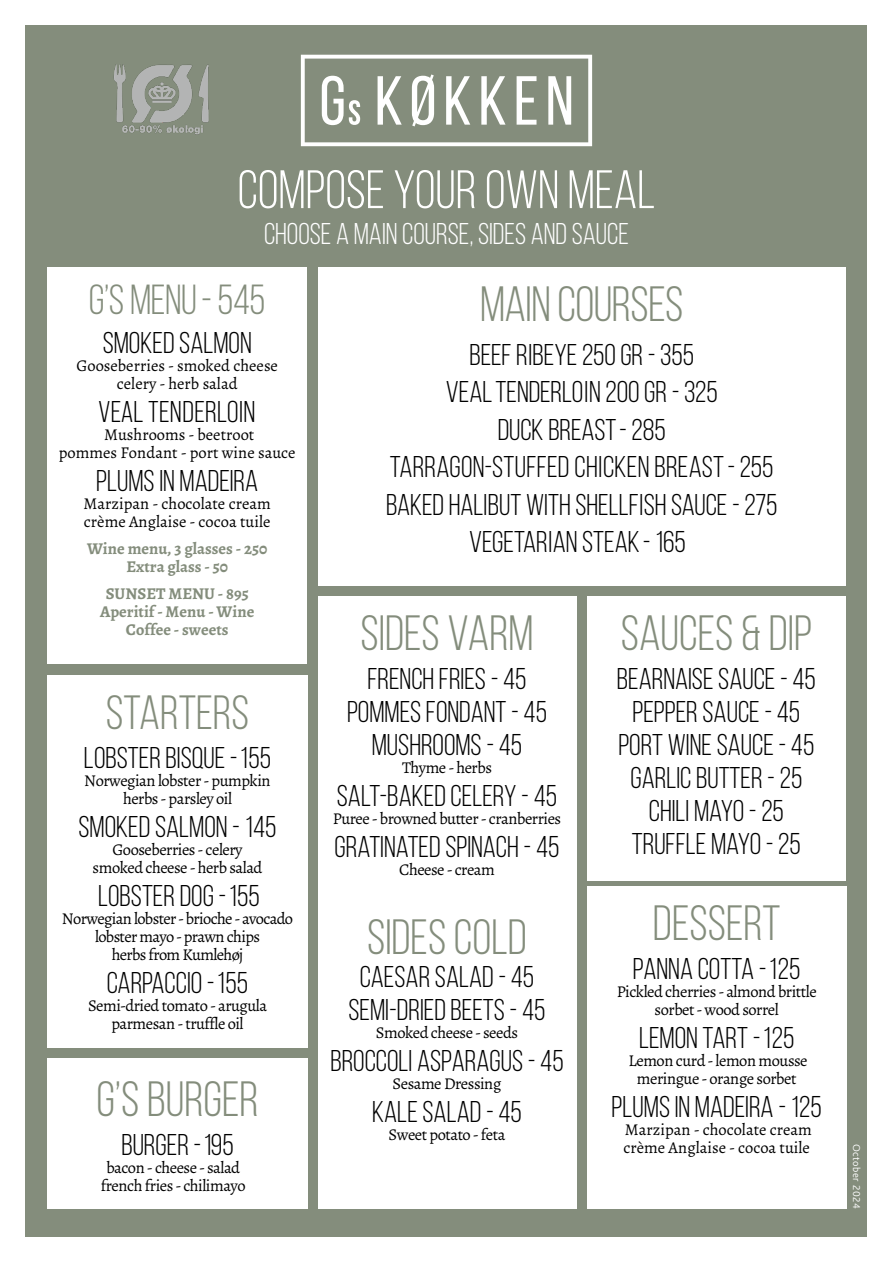
<style>
.page{position:relative;width:893px;height:1263px;background:#fff}
.page>*{position:absolute;margin:0;border:0;box-sizing:border-box;transform-origin:0 0}
.t1{font:54px "Bebas Neue";color:#fff}
.t2{font:49.5px "Bebas Neue";color:#848d7c}
.t3{font:48px "Bebas Neue";color:#848d7c}
.t4{font:42px "Bebas Neue";letter-spacing:-.01em;color:#848d7c}
.t5{font:30px/33px "Bebas Neue";color:#000;text-align:center}
.t6{font:30px "Bebas Neue";color:#fff}
.t7{font:30px "Bebas Neue Pro";color:#000}
.t8{font:16.5px/18px "Alegreya";letter-spacing:-.03em;color:#000;text-align:center}
.t9{font:16.5px/18px "Alegreya";color:#000;text-align:center}
.t10{font:700 16.5px/18px "Alegreya";color:#848d7c;text-align:center}
.t11{font:300 10.5px "Bliss Pro";letter-spacing:.05em;color:#fff}
</style>
<div class="page">
<div style="left:26px;top:26px;width:841px;height:1211px;background:#848d7c"></div>
<div style="left:47px;top:675px;width:261px;height:372px;background:#fff"></div>
<div style="left:47px;top:267px;width:260px;height:397px;background:#fff"></div>
<div style="left:318px;top:267px;width:528px;height:318px;background:#fff"></div>
<div style="left:587px;top:886px;width:259px;height:323px;background:#fff"></div>
<div style="left:587px;top:596px;width:259px;height:284px;background:#fff"></div>
<div style="left:318px;top:596px;width:258px;height:613px;background:#fff"></div>
<div style="left:47px;top:1058px;width:261px;height:151px;background:#fff"></div>
<svg style="left:301px;top:55px;width:291px;height:91px"></svg>
<img style="left:113px;top:64px;width:96px;height:71px">
<h1 class="t1" style="left:238px;top:161px;width:419px">COMPOSE YOUR OWN MEAL</h1>
<p class="t6" style="left:264px;top:218px;width:366px">CHOOSE A MAIN COURSE, SIDES AND SAUCE</p>
<h3 class="t4" style="left:89px;top:277px;width:178px">G’S MENU - 545</h3>
<p class="t5" style="left:103px;top:326px;width:151px">SMOKED SALMON</p>
<p class="t9" style="left:76px;top:356px;width:203px">Gooseberries - smoked cheese celery - herb salad</p>
<p class="t7" style="left:99px;top:395px;width:159px">VEAL TENDERLOIN</p>
<p class="t9" style="left:59px;top:425px;width:238px">Mushrooms - beetroot<br>pommes Fondant - port wine sauce</p>
<p class="t5" style="left:96px;top:464px;width:164px">PLUMS IN MADEIRA</p>
<p class="t9" style="left:84px;top:494px;width:189px;text-align:left">Marzipan - chocolate cream crème Anglaise - cocoa tuile</p>
<p class="t10" style="left:87px;top:539px;width:182px">Wine menu, 3 glasses - 250<br>Extra glass - 50</p>
<p class="t10" style="left:100px;top:584px;width:156px">SUNSET MENU - 895<br>Aperitif - Menu - Wine<br>Coffee - sweets</p>
<h3 class="t3" style="left:106px;top:687px;width:145px">STARTERS</h3>
<p class="t5" style="left:84px;top:741px;width:189px">LOBSTER BISQUE - 155</p>
<p class="t8" style="left:84px;top:772px;width:188px">Norwegian lobster - pumpkin herbs - parsley oil</p>
<p class="t5" style="left:79px;top:810px;width:200px">SMOKED SALMON - 145</p>
<p class="t8" style="left:93px;top:841px;width:171px">Gooseberries - celery smoked cheese - herb salad</p>
<p class="t5" style="left:98px;top:879px;width:163px">LOBSTER DOG - 155</p>
<p class="t8" style="left:62px;top:910px;width:233px">Norwegian lobster - brioche - avocado lobster mayo - prawn chips<br>herbs from Kumlehøj</p>
<p class="t5" style="left:107px;top:966px;width:143px">CARPACCIO - 155</p>
<p class="t8" style="left:88px;top:997px;width:181px">Semi-dried tomato - arugula parmesan - truffle oil</p>
<h2 class="t2" style="left:97px;top:1072px;width:164px">G’S BURGER</h2>
<p class="t5" style="left:121px;top:1128px;width:114px">BURGER - 195</p>
<p class="t8" style="left:101px;top:1159px;width:146px">bacon - cheese - salad french fries - chilimayo</p>
<h2 class="t2" style="left:480px;top:278px;width:205px">MAIN COURSES</h2>
<p class="t5" style="left:386px;top:335px;width:393px;line-height:37.5px">BEEF RIBEYE 250 GR - 355<br>VEAL TENDERLOIN 200 GR - 325<br>DUCK BREAST - 285<br>TARRAGON-STUFFED CHICKEN BREAST - 255<br>BAKED HALIBUT WITH SHELLFISH SAUCE - 275<br>VEGETARIAN STEAK - 165</p>
<h2 class="t2" style="left:361px;top:606px;width:174px">SIDES VARM</h2>
<p class="t5" style="left:347px;top:662px;width:201px">FRENCH FRIES - 45<br>POMMES FONDANT - 45<br>MUSHROOMS - 45</p>
<p class="t8" style="left:402px;top:758px;width:91px">Thyme - herbs</p>
<p class="t5" style="left:337px;top:779px;width:222px">SALT-BAKED CELERY - 45</p>
<p class="t8" style="left:333px;top:809px;width:230px">Puree - browned butter - cranberries</p>
<p class="t5" style="left:335px;top:830px;width:226px">GRATINATED SPINACH - 45</p>
<p class="t8" style="left:399px;top:860px;width:97px">Cheese - cream</p>
<h2 class="t2" style="left:367px;top:911px;width:161px">SIDES COLD</h2>
<p class="t5" style="left:348px;top:960px;width:198px">CAESAR SALAD - 45<br>SEMI-DRIED BEETS - 45</p>
<p class="t8" style="left:376px;top:1024px;width:144px">Smoked cheese - seeds</p>
<p class="t5" style="left:330px;top:1044px;width:235px">BROCCOLI ASPARAGUS - 45</p>
<p class="t8" style="left:393px;top:1075px;width:110px">Sesame Dressing</p>
<p class="t5" style="left:372px;top:1095px;width:151px">KALE SALAD - 45</p>
<p class="t8" style="left:389px;top:1126px;width:118px">Sweet potato - feta</p>
<h2 class="t2" style="left:621px;top:606px;width:193px">SAUCES &amp; DIP</h2>
<p class="t5" style="left:617px;top:662px;width:201px">BEARNAISE SAUCE - 45<br>PEPPER SAUCE - 45<br>PORT WINE SAUCE - 45<br>GARLIC BUTTER - 25<br>CHILI MAYO - 25<br>TRUFFLE MAYO - 25</p>
<h2 class="t2" style="left:653px;top:897px;width:129px">DESSERT</h2>
<p class="t5" style="left:633px;top:952px;width:169px">PANNA COTTA - 125</p>
<p class="t8" style="left:617px;top:983px;width:202px">Pickled cherries - almond brittle sorbet - wood sorrel</p>
<p class="t5" style="left:639px;top:1021px;width:157px">LEMON TART - 125</p>
<p class="t8" style="left:629px;top:1052px;width:181px">Lemon curd - lemon mousse meringue - orange sorbet</p>
<p class="t5" style="left:612px;top:1090px;width:212px">PLUMS IN MADEIRA - 125</p>
<p class="t9" style="left:623px;top:1121px;width:190px;text-align:left">Marzipan - chocolate cream crème Anglaise - cocoa tuile</p>
<p class="t11" style="left:863px;top:1143px;width:67px;rotate:90deg">October 2024</p>
</div>
